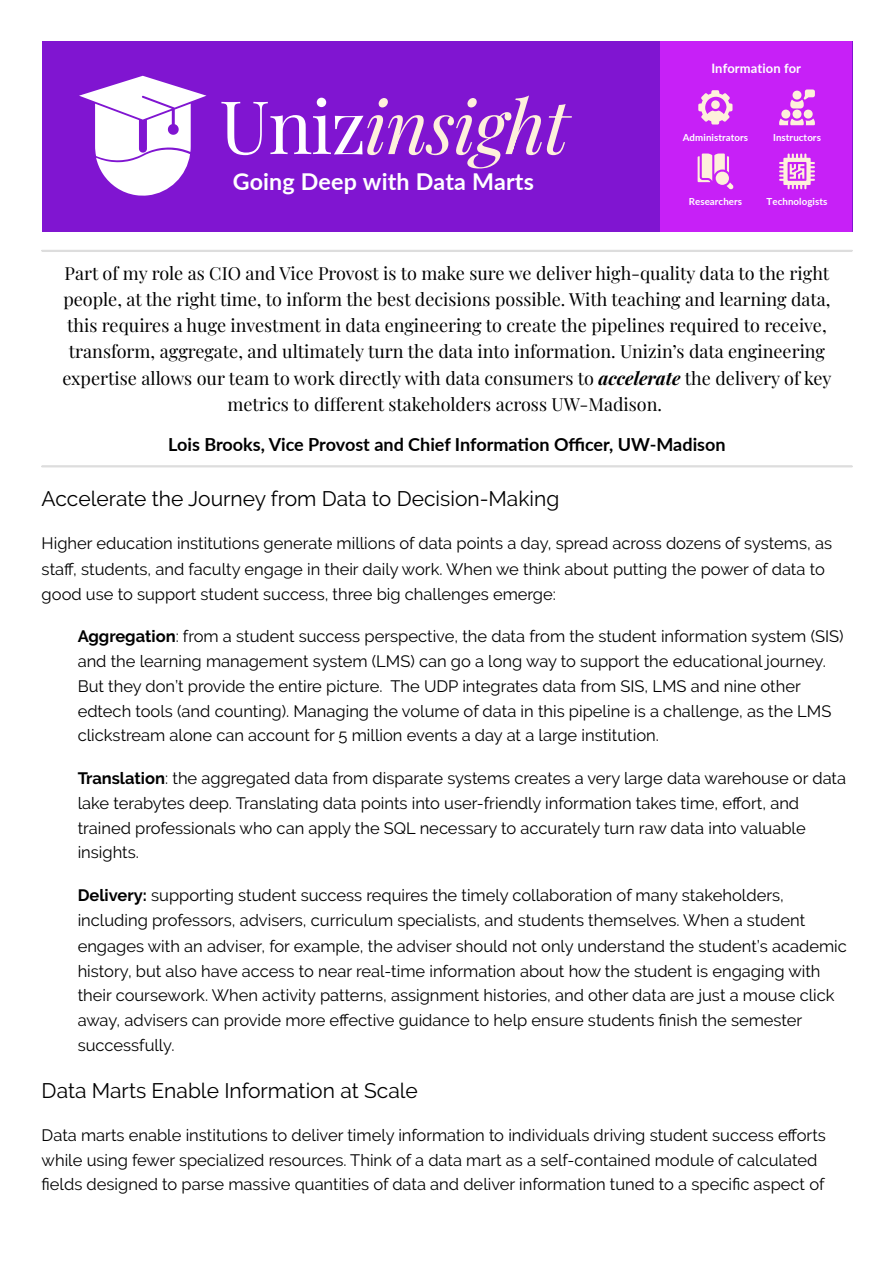
<style>
.page{position:relative;width:894px;height:1263px;background:#fff}
.page>*{position:absolute;margin:0;border:0;box-sizing:border-box;transform-origin:0 0}
.t1{font:italic 73.8px "Playfair Display";letter-spacing:-.02em;color:#fef0db}
.t2{font:700 23.25px "Lato";letter-spacing:.005em;color:#fff}
.t3{font:21px "Raleway";color:#000}
.t4{font:18px/26.1px "Playfair Display";color:#000;text-align:center}
.t5{font:700 18px "Lato";color:#000}
.t6{font:16.5px/24.8px "Raleway";color:#000}
.t7{font:700 12.9px "Lato";letter-spacing:.01em;color:#fff}
.t8{font:700 9.75px "Lato";letter-spacing:.005em;color:#fff}
.s1{font-style:normal;color:#fff}
.s2{font-weight:700;font-style:italic}
.s3{font-weight:700}
</style>
<div class="page">
<div style="left:42px;top:42px;width:810px;height:190px;background:#8015d1"></div>
<div style="left:660px;top:42px;width:191px;height:190px;background:#c720f7"></div>
<svg style="left:79px;top:76px;width:127px;height:120px"></svg>
<svg style="left:697px;top:154px;width:36px;height:36px"></svg>
<svg style="left:779px;top:154px;width:35px;height:35px"></svg>
<svg style="left:779px;top:89px;width:35px;height:36px"></svg>
<svg style="left:698px;top:90px;width:34px;height:35px"></svg>
<div style="left:711px;top:100px;width:8px;height:9px;background:#fef0db;border-radius:50%"></div>
<hr style="left:42px;top:250px;width:810px;height:2px;background:#ddd">
<hr style="left:42px;top:465px;width:810px;height:2px;background:#ddd">
<p class="t1" style="left:219px;top:74px;width:351px"><span class="s1">Uniz</span>insight</p>
<p class="t2" style="left:232px;top:167px;width:303px">Going Deep with Data Marts</p>
<p class="t7" style="left:711px;top:60px;width:91px">Information for</p>
<p class="t8" style="left:682px;top:131px;width:67px">Administrators</p>
<p class="t8" style="left:772px;top:131px;width:49px">Instructors</p>
<p class="t8" style="left:688px;top:195px;width:55px">Researchers</p>
<p class="t8" style="left:766px;top:195px;width:62px">Technologists</p>
<p class="t4" style="left:62px;top:260px;width:770px">Part of my role as CIO and Vice Provost is to make sure we deliver high-quality data to the right people, at the right time, to inform the best decisions possible. With teaching and learning data, this requires a huge investment in data engineering to create the pipelines required to receive, transform, aggregate, and ultimately turn the data into information. Unizin’s data engineering expertise allows our team to work directly with data consumers to <span class="s2">accelerate</span> the delivery of key metrics to different stakeholders across UW-Madison.</p>
<h1 class="t5" style="left:168px;top:433px;width:558px">Lois Brooks, Vice Provost and Chief Information Officer, UW-Madison</h1>
<h1 class="t3" style="left:42px;top:487px;width:519px">Accelerate the Journey from Data to Decision-Making</h1>
<p class="t6" style="left:42px;top:531px;width:791px;line-height:25.3px">Higher education institutions generate millions of data points a day, spread across dozens of systems, as staff, students, and faculty engage in their daily work. When we think about putting the power of data to good use to support student success, three big challenges emerge:</p>
<h2 class="t6" style="left:78px;top:624px;width:767px"><span class="s3">Aggregation</span>: from a student success perspective, the data from the student information system (SIS) and the learning management system (LMS) can go a long way to support the educational journey.<br>But they don’t provide the entire picture. The UDP integrates data from SIS, LMS and nine other edtech tools (and counting). Managing the volume of data in this pipeline is a challenge, as the LMS clickstream alone can account for 5 million events a day at a large institution.</h2>
<h2 class="t6" style="left:78px;top:766px;width:769px"><span class="s3">Translation</span>: the aggregated data from disparate systems creates a very large data warehouse or data lake terabytes deep. Translating data points into user-friendly information takes time, effort, and trained professionals who can apply the SQL necessary to accurately turn raw data into valuable insights.</h2>
<h2 class="t6" style="left:78px;top:883px;width:770px"><span class="s3">Delivery:</span> supporting student success requires the timely collaboration of many stakeholders, including professors, advisers, curriculum specialists, and students themselves. When a student engages with an adviser, for example, the adviser should not only understand the student’s academic history, but also have access to near real-time information about how the student is engaging with their coursework. When activity patterns, assignment histories, and other data are just a mouse click away, advisers can provide more effective guidance to help ensure students fi nish the semester successfully.</h2>
<h1 class="t3" style="left:42px;top:1078px;width:377px">Data Marts Enable Information at Scale</h1>
<p class="t6" style="left:42px;top:1123px;width:785px">Data marts enable institutions to deliver timely information to individuals driving student success efforts while using fewer specialized resources. Think of a data mart as a self-contained module of calculated fields designed to parse massive quantities of data and deliver information tuned to a specific aspect of</p>
</div>
